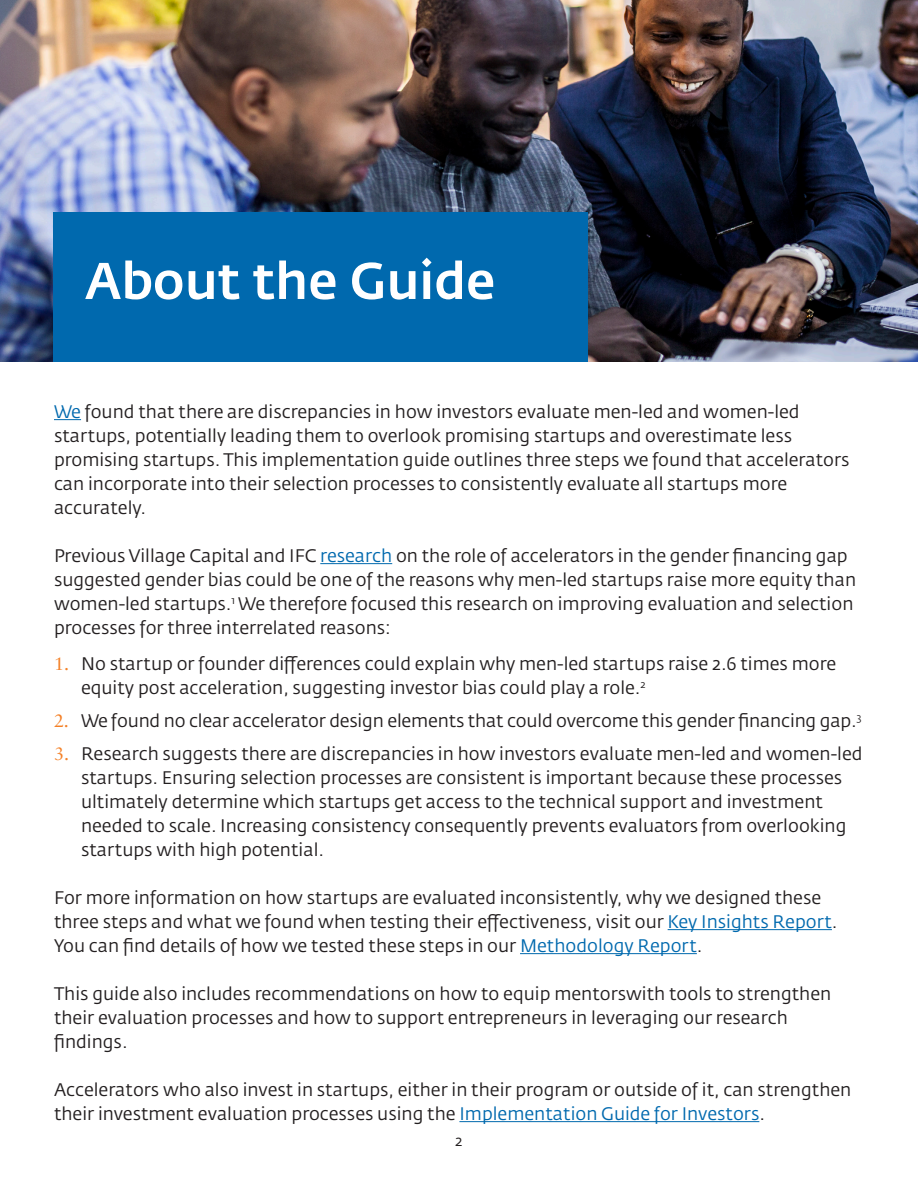
<style>
.page{position:relative;width:918px;height:1188px;background:#fff}
.page>*{position:absolute;margin:0;border:0;box-sizing:border-box;transform-origin:0 0}
.t1{font:500 51px "Fedra Sans Std";color:#fff}
.t2{font:18px/24px "Fedra Sans Std";color:#231f20}
.t3{font:15px "Fedra Sans Std";color:#231f20}
.s1{color:#0069ae}
.s2{font-family:"Sabon LT Pro";color:#f48026}
</style>
<div class="page">
<svg style="left:54px;top:419px;width:27px;height:1px"></svg>
<hr style="left:320px;top:563px;width:72px;height:1px;background:#0069ae">
<hr style="left:668px;top:929px;width:164px;height:1px;background:#0069ae">
<hr style="left:520px;top:953px;width:177px;height:1px;background:#0069ae">
<hr style="left:459px;top:1121px;width:300px;height:1px;background:#0069ae">
<img style="left:0;top:0;width:918px;height:362px">
<div style="left:53px;top:212px;width:535px;height:150px;background:#0069ae"></div>
<p class="t1" style="left:85px;top:249px;width:412px">About the Guide</p>
<p class="t2" style="left:54px;top:400px;width:797px"><span class="s1">We</span> found that there are discrepancies in how investors evaluate men-led and women-led startups, potentially leading them to overlook promising startups and overestimate less promising startups. This implementation guide outlines three steps we found that accelerators can incorporate into their selection processes to consistently evaluate all startups more accurately.</p>
<p class="t2" style="left:54px;top:544px;width:804px">Previous Village Capital and IFC <span class="s1">research</span> on the role of accelerators in the gender financing gap suggested gender bias could be one of the reasons why men-led startups raise more equity than women-led startups.<sup>1</sup> We therefore focused this research on improving evaluation and selection processes for three interrelated reasons:</p>
<p class="t2" style="left:81px;top:652px;width:757px;text-indent:-27px"><span class="s2">1.</span> No startup or founder differences could explain why men-led startups raise 2.6 times more equity post acceleration, suggesting investor bias could play a role.<sup>2</sup></p>
<p class="t2" style="left:54px;top:709px;width:809px"><span class="s2">2.</span> We found no clear accelerator design elements that could overcome this gender financing gap.<sup>3</sup></p>
<p class="t2" style="left:81px;top:742px;width:783px;text-indent:-27px"><span class="s2">3.</span> Research suggests there are discrepancies in how investors evaluate men-led and women-led startups. Ensuring selection processes are consistent is important because these processes ultimately determine which startups get access to the technical support and investment needed to scale. Increasing consistency consequently prevents evaluators from overlooking startups with high potential.</p>
<p class="t2" style="left:54px;top:886px;width:785px">For more information on how startups are evaluated inconsistently, why we designed these three steps and what we found when testing their effectiveness, visit our <span class="s1">Key Insights Report</span>.<br>You can find details of how we tested these steps in our <span class="s1">Methodology Report</span>.</p>
<p class="t2" style="left:54px;top:982px;width:779px">This guide also includes recommendations on how to equip mentorswith tools to strengthen their evaluation processes and how to support entrepreneurs in leveraging our research findings.</p>
<p class="t2" style="left:54px;top:1078px;width:799px">Accelerators who also invest in startups, either in their program or outside of it, can strengthen their investment evaluation processes using the <span class="s1">Implementation Guide for Investors</span>.</p>
<p class="t3" style="left:455px;top:1131px;width:9px">2</p>
</div>
